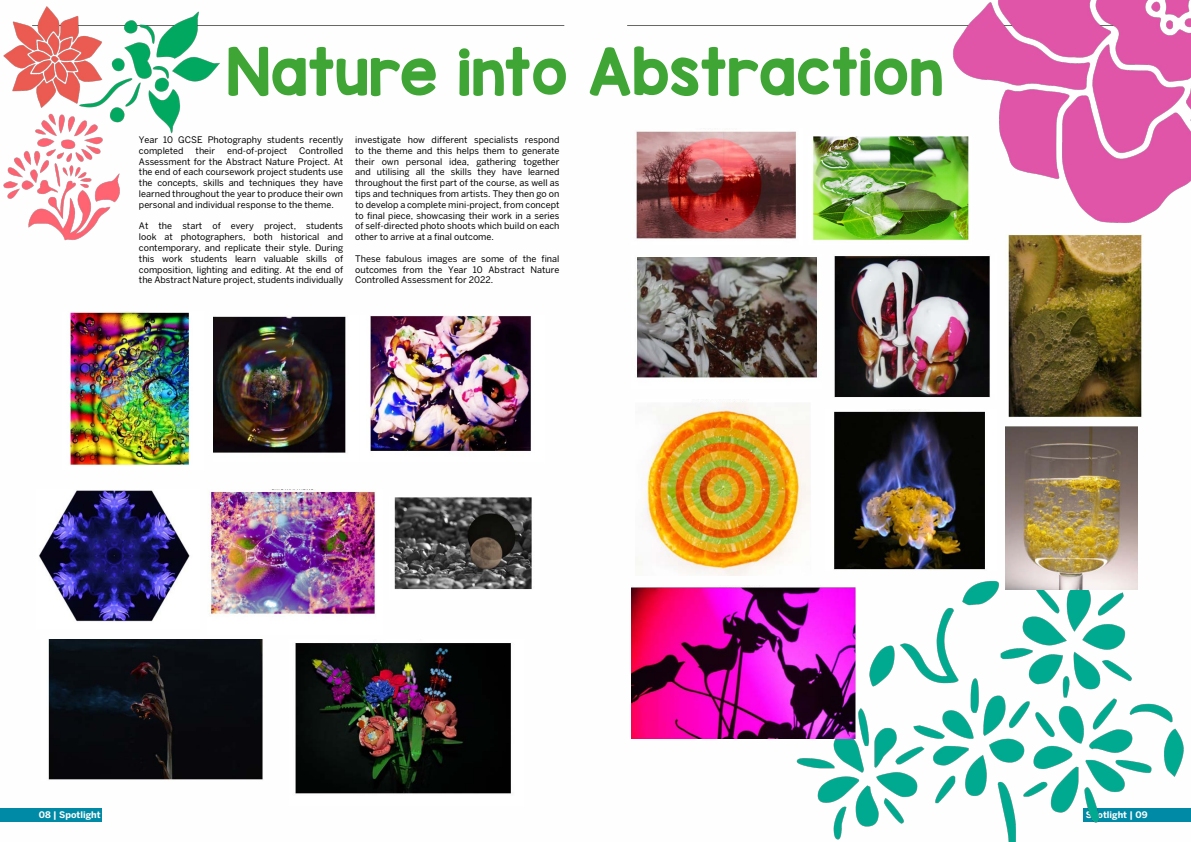
<style>
.page{position:relative;width:1191px;height:842px;background:#fff}
.page>*{position:absolute;margin:0;border:0;box-sizing:border-box;transform-origin:0 0}
.t1{font:55px "KG Red Hands";color:#3fa535}
.t2{font:9px/10.8px "Benton Sans";color:#000;text-align:justify}
.t3{font:700 9px "Benton Sans";color:#fff}
</style>
<div class="page">
<img style="left:0;top:0;width:1191px;height:842px">
<img style="left:62px;top:311px;width:142px;height:158px">
<img style="left:213px;top:315px;width:145px;height:146px">
<img style="left:36px;top:490px;width:164px;height:139px">
<img style="left:361px;top:315px;width:183px;height:146px">
<img style="left:207px;top:490px;width:176px;height:144px">
<img style="left:41px;top:639px;width:224px;height:141px">
<img style="left:290px;top:639px;width:233px;height:167px">
<img style="left:631px;top:128px;width:171px;height:116px">
<img style="left:390px;top:496px;width:149px;height:104px">
<img style="left:808px;top:136px;width:163px;height:108px">
<img style="left:631px;top:255px;width:190px;height:134px">
<img style="left:1005px;top:235px;width:138px;height:183px">
<img style="left:830px;top:255px;width:166px;height:144px">
<img style="left:826px;top:409px;width:170px;height:162px">
<img style="left:635px;top:399px;width:176px;height:176px">
<img style="left:631px;top:586px;width:224px;height:152px">
<img style="left:1005px;top:426px;width:132px;height:164px">
<h1 class="t1" style="left:227px;top:35px;width:718px">Nature into Abstraction</h1>
<p class="t2" style="left:139px;top:134px;width:206px">Year 10 GCSE Photography students recently completed</p>
<p class="t2" style="left:139px;top:145px;width:206px;text-indent:160px">Controlled Assessment for the Abstract Nature Project. At the end of each coursework project students use the concepts, skills and techniques they have learned throughout the year to produce their own personal and individual response to the theme.</p>
<p class="t2" style="left:139px;top:221px;width:206px">At the start of every project, students look at photographers, both historical and contemporary, and replicate their style. During this work students learn valuable skills of composition, lighting and editing. At the end of the Abstract Nature project, students individually</p>
<p class="t2" style="left:196px;top:145px;width:21px">their</p>
<p class="t2" style="left:227px;top:145px;width:62px">end-of-project</p>
<p class="t2" style="left:355px;top:134px;width:206px">investigate how different specialists respond to the theme and this helps them to generate their own personal idea, gathering together and utilising all the skills they have learned throughout the first part of the course, as well as tips and techniques from artists. They then go on to develop a complete mini-project, from concept to final piece, showcasing their work in a series of self-directed photo shoots which build on each other to arrive at a final outcome.</p>
<p class="t2" style="left:355px;top:253px;width:206px">These fabulous images are some of the final outcomes from the Year 10 Abstract Nature Controlled Assessment for 2022.</p>
<p class="t3" style="left:39px;top:810px;width:63px">08 | Spotlight</p>
<p class="t3" style="left:1085px;top:809px;width:63px">Spotlight | 09</p>
</div>
